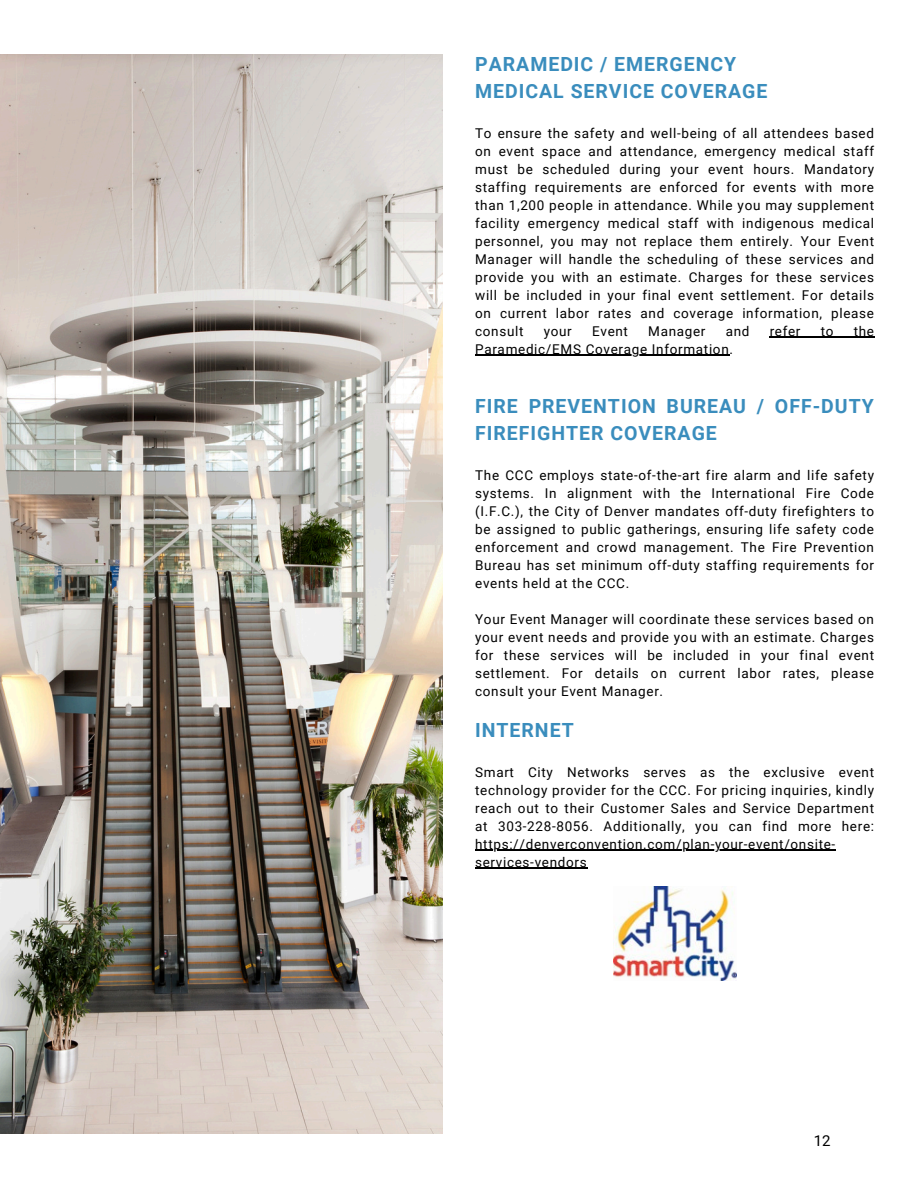
<style>
.page{position:relative;width:918px;height:1188px;background:#fff}
.page>*{position:absolute;margin:0;border:0;box-sizing:border-box;transform-origin:0 0}
.t1{font:700 19.5px/27px "Roboto";letter-spacing:.05em;color:#3a8dbd}
.t2{font:15px "Roboto";color:#000}
.t3{font:13.5px/18px "Roboto";letter-spacing:.05em;color:#000;text-align:justify}
</style>
<div class="page">
<img style="left:0;top:54px;width:443px;height:1080px">
<hr style="left:770px;top:337px;width:105px;height:1px;background:#000">
<hr style="left:475px;top:355px;width:254px;height:1px;background:#000">
<hr style="left:475px;top:850px;width:361px;height:1px;background:#000">
<hr style="left:475px;top:868px;width:112px;height:1px;background:#000">
<img style="left:613px;top:886px;width:123px;height:95px">
<h1 class="t1" style="left:475px;top:51px;width:294px">PARAMEDIC / EMERGENCY<br>MEDICAL SERVICE COVERAGE</h1>
<p class="t3" style="left:475px;top:124px;width:400px">To ensure the safety and well-being of all attendees based on event space and attendance, emergency medical staff must be scheduled during your event hours. Mandatory staffing requirements are enforced for events with more than 1,200 people in attendance. While you may supplement facility emergency medical staff with indigenous medical personnel, you may not replace them entirely. Your Event Manager will handle the scheduling of these services and provide you with an estimate. Charges for these services will be included in your final event settlement. For details on current labor rates and coverage information, please consult</p>
<p class="t3" style="left:544px;top:322px;width:30px">your</p>
<p class="t3" style="left:592px;top:322px;width:37px">Event</p>
<p class="t3" style="left:648px;top:322px;width:59px">Manager</p>
<p class="t3" style="left:726px;top:322px;width:25px">and</p>
<p class="t3" style="left:770px;top:322px;width:32px">refer</p>
<p class="t3" style="left:821px;top:322px;width:14px">to</p>
<p class="t3" style="left:854px;top:322px;width:22px">the</p>
<h1 class="t3" style="left:475px;top:340px;width:259px">Paramedic/EMS Coverage Information.</h1>
<h1 class="t1" style="left:475px;top:393px;width:400px">FIRE PREVENTION BUREAU / OFF-DUTY<br>FIREFIGHTER COVERAGE</h1>
<h1 class="t3" style="left:475px;top:466px;width:400px">The CCC employs state-of-the-art fire alarm and life safety systems. In alignment with the International Fire Code (I.F.C.), the City of Denver mandates off-duty firefighters to be assigned to public gatherings, ensuring life safety code enforcement and crowd management. The Fire Prevention Bureau has set minimum off-duty staffing requirements for events held at the CCC.</h1>
<h1 class="t3" style="left:475px;top:610px;width:400px">Your Event Manager will coordinate these services based on your event needs and provide you with an estimate. Charges for these services will be included in your final event settlement. For details on current labor rates, please</h1>
<p class="t3" style="left:475px;top:682px;width:189px">consult your Event Manager.</p>
<p class="t1" style="left:475px;top:717px;width:100px">INTERNET</p>
<p class="t3" style="left:475px;top:763px;width:400px">Smart City Networks serves as the exclusive event technology provider for the CCC. For pricing inquiries, kindly reach out to their Customer Sales and Service Department</p>
<p class="t3" style="left:475px;top:817px;width:400px">at 303-228-8056. Additionally, you can find more here:</p>
<h1 class="t3" style="left:475px;top:835px;width:362px">https://denverconvention.com/plan-your-event/onsite&shy;services-vendors</h1>
<p class="t2" style="left:814px;top:1132px;width:18px">12</p>
</div>
